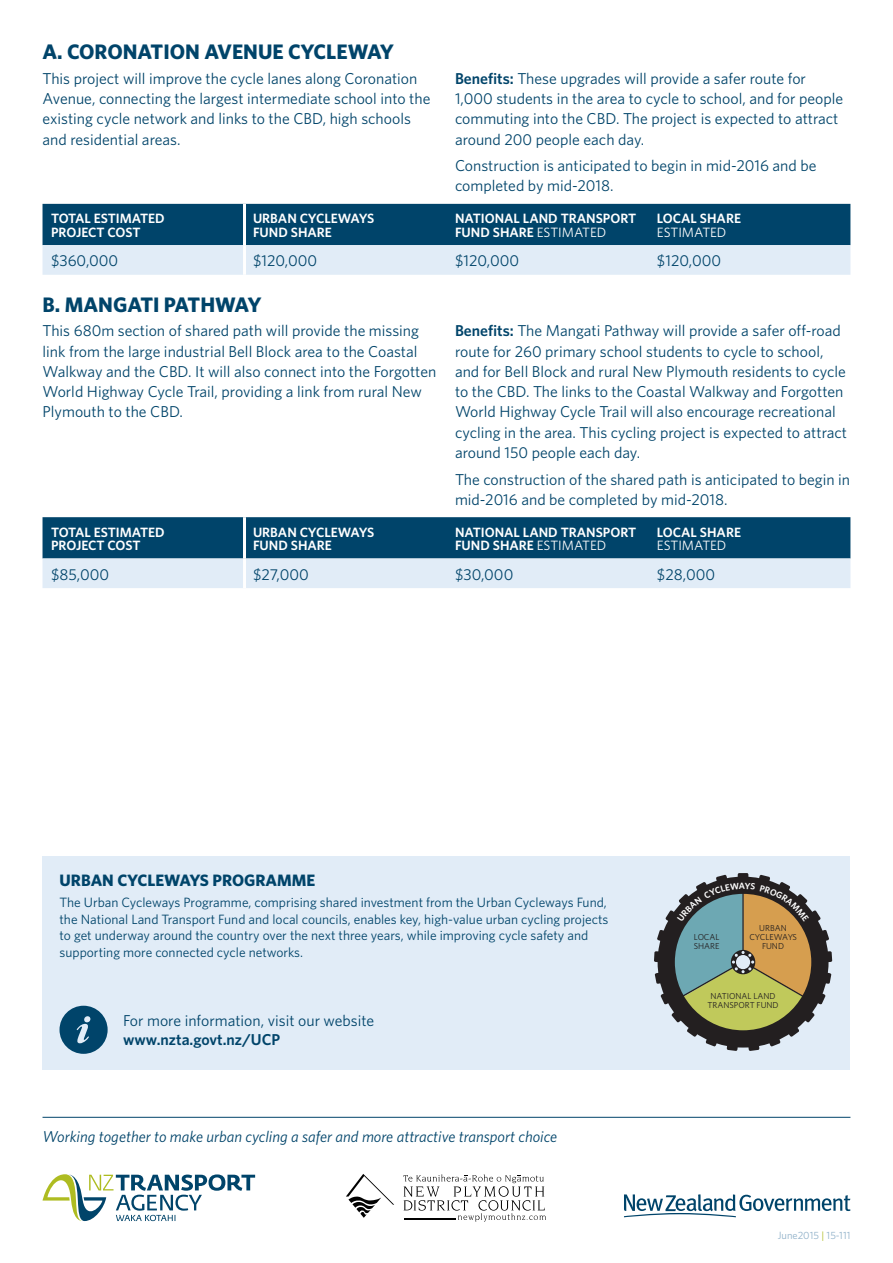
<style>
.page{position:relative;width:893px;height:1263px;background:#fff}
.page>*{position:absolute;margin:0;border:0;box-sizing:border-box;transform-origin:0 0}
.subtitle{font:700 21px "Whitney";color:#00446a}
.subtitle-2{font:700 16.5px "Whitney";color:#00446a}
.body{font:15.75px/20.2px "Whitney";color:#00446a}
.body-2{font:italic 15.75px "Whitney";color:#00446a}
.footnote{font:13.5px/16.5px "Whitney";color:#00446a}
.body-3{font:600 13.5px/13.5px "Whitney";color:#fff}
.body-4{font:10.5px "Whitney";color:#90b1c9}
.t1{font:8.55px/9px "Whitney";color:#231f20;text-align:center}
.s1{font-weight:600}
.s2{font-weight:400}
.s3{color:#aebc21}
</style>
<div class="page">
<hr style="left:43px;top:1117px;width:807px;height:1px;background:#00446a">
<svg style="left:43px;top:1174px;width:212px;height:48px"></svg>
<svg style="left:624px;top:1194px;width:226px;height:23px"></svg>
<svg style="left:43px;top:204px;width:807px;height:71px;background:#5f8ba5"></svg>
<hr style="left:243px;top:204px;width:3px;height:41px;background:#fff">
<hr style="left:243px;top:245px;width:3px;height:30px;background:#fff">
<svg style="left:43px;top:517px;width:807px;height:71px;background:#5f8aa5"></svg>
<hr style="left:243px;top:517px;width:3px;height:41px;background:#fff">
<hr style="left:243px;top:558px;width:3px;height:30px;background:#fff">
<svg style="left:403px;top:1174px;width:143px;height:47px"></svg>
<svg style="left:346px;top:1174px;width:48px;height:44px"></svg>
<div style="left:43px;top:856px;width:807px;height:213px;background:#e1ecf7"></div>
<div style="left:60px;top:1006px;width:48px;height:48px;background:#00446a;border-radius:50%"></div>
<svg style="left:77px;top:1016px;width:13px;height:27px"></svg>
<div style="left:738px;top:873px;width:10px;height:7px;background:#231f20;border-radius:2px"></div>
<svg style="left:654px;top:875px;width:178px;height:176px"></svg>
<p class="subtitle" style="left:43px;top:39px;width:353px">A. CORONATION AVENUE CYCLEWAY</p>
<p class="body" style="left:43px;top:68px;width:389px">This project will improve the cycle lanes along Coronation Avenue, connecting the largest intermediate school into the existing cycle network and links to the CBD, high schools and residential areas.</p>
<p class="body" style="left:455px;top:68px;width:390px"><span class="s1">Benefits:</span> These upgrades will provide a safer route for 1,000 students in the area to cycle to school, and for people commuting into the CBD. The project is expected to attract around 200 people each day.</p>
<p class="body" style="left:455px;top:155px;width:363px">Construction is anticipated to begin in mid-2016 and be completed by mid-2018.</p>
<p class="body-3" style="left:51px;top:212px;width:115px">TOTAL ESTIMATED<br>PROJECT COST</p>
<p class="body-3" style="left:253px;top:212px;width:123px">URBAN CYCLEWAYS<br>FUND SHARE</p>
<p class="body-3" style="left:455px;top:212px;width:183px">NATIONAL LAND TRANSPORT<br>FUND SHARE <span class="s2">ESTIMATED</span></p>
<p class="body-3" style="left:657px;top:212px;width:86px">LOCAL SHARE<br><span class="s2">ESTIMATED</span></p>
<p class="body" style="left:51px;top:250px;width:69px">$360,000</p>
<p class="body" style="left:253px;top:250px;width:66px">$120,000</p>
<p class="body" style="left:455px;top:250px;width:66px">$120,000</p>
<p class="body" style="left:657px;top:250px;width:66px">$120,000</p>
<p class="subtitle" style="left:43px;top:292px;width:220px">B. MANGATI PATHWAY</p>
<p class="body" style="left:43px;top:321px;width:395px">This 680m section of shared path will provide the missing link from the large industrial Bell Block area to the Coastal Walkway and the CBD. It will also connect into the Forgotten World Highway Cycle Trail, providing a link from rural New Plymouth to the CBD.</p>
<p class="body" style="left:455px;top:321px;width:394px"><span class="s1">Benefits:</span> The Mangati Pathway will provide a safer off-road route for 260 primary school students to cycle to school, and for Bell Block and rural New Plymouth residents to cycle to the CBD. The links to the Coastal Walkway and Forgotten World Highway Cycle Trail will also encourage recreational cycling in the area. This cycling project is expected to attract around 150 people each day.</p>
<p class="body" style="left:455px;top:469px;width:397px">The construction of the shared path is anticipated to begin in mid-2016 and be completed by mid-2018.</p>
<p class="body-3" style="left:51px;top:525px;width:115px">TOTAL ESTIMATED<br>PROJECT COST</p>
<p class="body-3" style="left:253px;top:525px;width:123px">URBAN CYCLEWAYS<br>FUND SHARE</p>
<p class="body-3" style="left:455px;top:525px;width:183px">NATIONAL LAND TRANSPORT<br>FUND SHARE <span class="s2">ESTIMATED</span></p>
<p class="body-3" style="left:657px;top:525px;width:86px">LOCAL SHARE<br><span class="s2">ESTIMATED</span></p>
<p class="body" style="left:51px;top:564px;width:60px">$85,000</p>
<p class="body" style="left:253px;top:564px;width:57px">$27,000</p>
<p class="body" style="left:455px;top:564px;width:60px">$30,000</p>
<p class="body" style="left:657px;top:564px;width:60px">$28,000</p>
<p class="subtitle-2" style="left:60px;top:870px;width:257px">URBAN CYCLEWAYS PROGRAMME</p>
<p class="footnote" style="left:60px;top:894px;width:550px">The Urban Cycleways Programme, comprising shared investment from the Urban Cycleways Fund, the National Land Transport Fund and local councils, enables key, high-value urban cycling projects to get underway around the country over the next three years, while improving cycle safety and supporting more connected cycle networks.</p>
<p class="body" style="left:123px;top:1010px;width:253px;line-height:19.5px">For more information, visit our website <span class="s1">www.nzta.govt.nz/UCP</span></p>
<p class="body-2" style="left:43px;top:1127px;width:516px">Working together to make urban cycling a safer and more attractive transport choice</p>
<p class="t1" style="left:694px;top:933px;width:27px;text-align:left">LOCAL<br>SHARE</p>
<p class="t1" style="left:749px;top:923px;width:49px">URBAN<br>CYCLEWAYS<br>FUND</p>
<p class="t1" style="left:707px;top:991px;width:73px">NATIONAL LAND<br>TRANSPORT FUND</p>
<p class="body-4" style="left:778px;top:1229px;width:74px">June2015 <span class="s3">|</span> 15-111</p>
</div>
